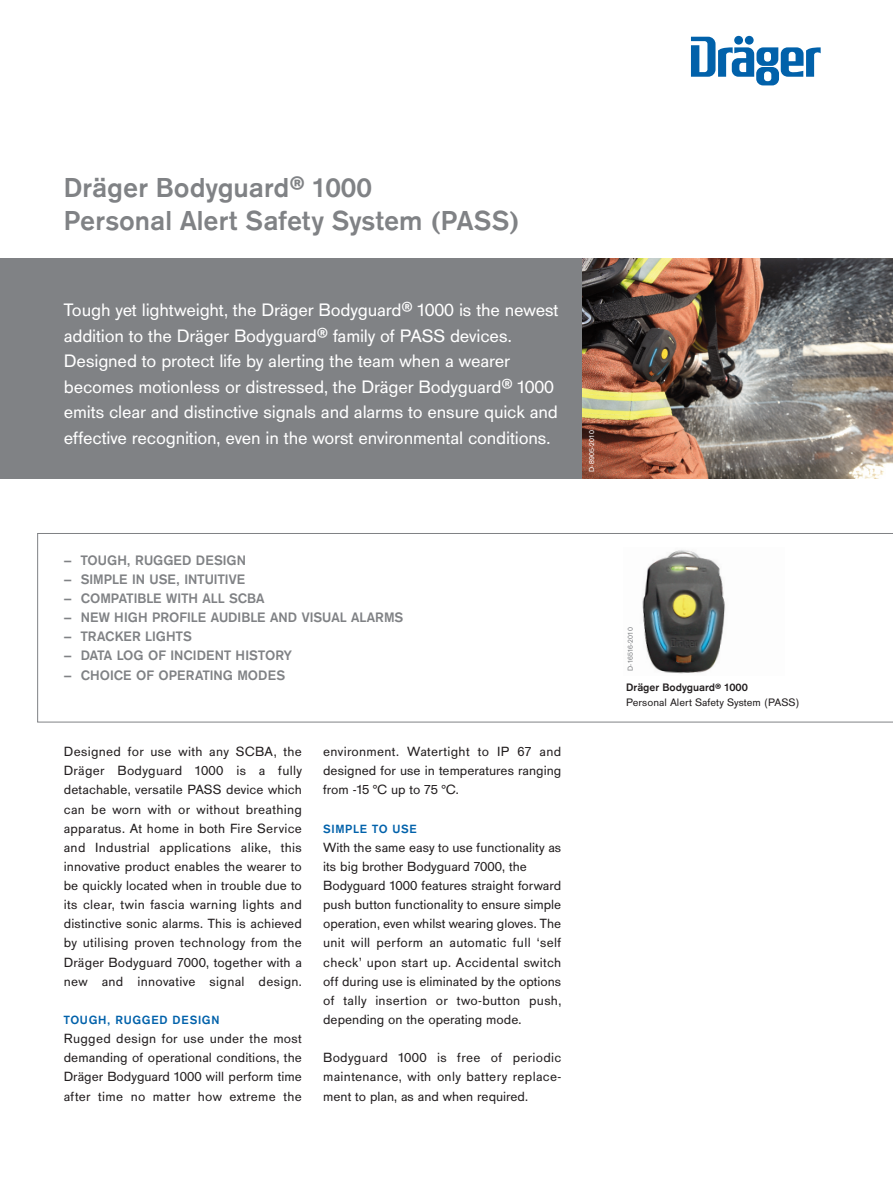
<style>
.page{position:relative;width:893px;height:1191px;background:#fff}
.page>*{position:absolute;margin:0;border:0;box-sizing:border-box;transform-origin:0 0}
.t1{font:700 28.5px/33px "Draeger San";color:#808285}
.t2{font:18.75px/25.5px "Draeger San";letter-spacing:-.01em;color:#fff}
.t3{font:700 14.25px "Draeger San";color:#808285}
.t4{font:13.8px/19.2px "Draeger San";color:#231f20;text-align:justify}
.t5{font:700 12.3px "Draeger San";letter-spacing:.055em;color:#0161aa}
.t6{font:11.25px/14.2px "Draeger San";color:#231f20}
.t7{font:7.5px "Draeger San";letter-spacing:.025em;color:#808285}
.t8{font:7.5px "Draeger San";letter-spacing:.025em;color:#fff}
.s1{font-size:24.15px}
.s2{font-weight:700}
.s3{font-weight:700;font-size:9.6px}
</style>
<div class="page">
<div style="left:0;top:258px;width:625px;height:220px;background:#808285"></div>
<svg style="left:691px;top:37px;width:130px;height:48px"></svg>
<img style="left:583px;top:258px;width:310px;height:220px">
<svg style="left:37px;top:533px;width:856px;height:189px"></svg>
<img style="left:624px;top:547px;width:161px;height:129px">
<h1 class="t1" style="left:64px;top:170px;width:457px">Dräger Bodyguard<span class="s1">®</span> 1000<br>Personal Alert Safety System (PASS)</h1>
<p class="t2" style="left:64px;top:297px;width:496px">Tough yet lightweight, the Dräger Bodyguard® 1000 is the newest addition to the Dräger Bodyguard® family of PASS devices.<br>Designed to protect life by alerting the team when a wearer becomes motionless or distressed, the Dräger Bodyguard® 1000 emits clear and distinctive signals and alarms to ensure quick and effective recognition, even in the worst environmental conditions.</p>
<p class="t8" style="left:587px;top:472px;width:43px;rotate:-90deg">D-8905-2010</p>
<p class="t3" style="left:64px;top:551px;width:184px">– TOUGH, RUGGED DESIGN</p>
<p class="t3" style="left:64px;top:570px;width:183px">– SIMPLE IN USE, INTUITIVE</p>
<p class="t3" style="left:64px;top:589px;width:202px">– COMPATIBLE WITH ALL SCBA</p>
<p class="t3" style="left:64px;top:609px;width:341px">– NEW HIGH PROFILE AUDIBLE AND VISUAL ALARMS</p>
<p class="t3" style="left:64px;top:628px;width:130px">– TRACKER LIGHTS</p>
<p class="t3" style="left:64px;top:647px;width:230px">– DATA LOG OF INCIDENT HISTORY</p>
<p class="t3" style="left:64px;top:666px;width:223px">– CHOICE OF OPERATING MODES</p>
<p class="t4" style="left:64px;top:741px;width:240px">Designed for use with any SCBA, the Dräger Bodyguard 1000 is a fully detachable, versatile PASS device which can be worn with or without breathing apparatus. At home in both Fire Service and Industrial applications alike, this innovative product enables the wearer to be quickly located when in trouble due to its clear, twin fascia warning lights and distinctive sonic alarms. This is achieved by utilising proven technology from the Dräger Bodyguard 7000, together with a new and innovative signal design.</p>
<p class="t5" style="left:64px;top:1012px;width:157px">TOUGH, RUGGED DESIGN</p>
<p class="t4" style="left:64px;top:1028px;width:240px">Rugged design for use under the most demanding of operational conditions, the Dräger Bodyguard 1000 will perform time after time no matter how extreme the</p>
<p class="t4" style="left:323px;top:741px;width:240px">environment. Watertight to IP 67 and designed for use in temperatures ranging from -15 °C up to 75 °C.</p>
<p class="t5" style="left:323px;top:821px;width:95px">SIMPLE TO USE</p>
<p class="t4" style="left:323px;top:837px;width:240px;text-align:left">With the same easy to use functionality as its big brother Bodyguard 7000, the Bodyguard 1000 features straight forward push button functionality to ensure simple operation, even whilst wearing gloves. The unit will perform an automatic full ‘self check’ upon start up. Accidental switch off during use is eliminated by the options of tally insertion or two-button push, depending on the operating mode.</p>
<p class="t4" style="left:323px;top:1048px;width:240px">Bodyguard 1000 is free of periodic maintenance, with only battery replace&shy;ment to plan, as and when required.</p>
<p class="t7" style="left:626px;top:671px;width:45px;rotate:-90deg">D-16516-2010</p>
<p class="t6" style="left:626px;top:680px;width:175px"><span class="s2">Dräger Bodyguard</span><span class="s3">®</span> <span class="s2">1000<br></span>Personal Alert Safety System (PASS)</p>
</div>
